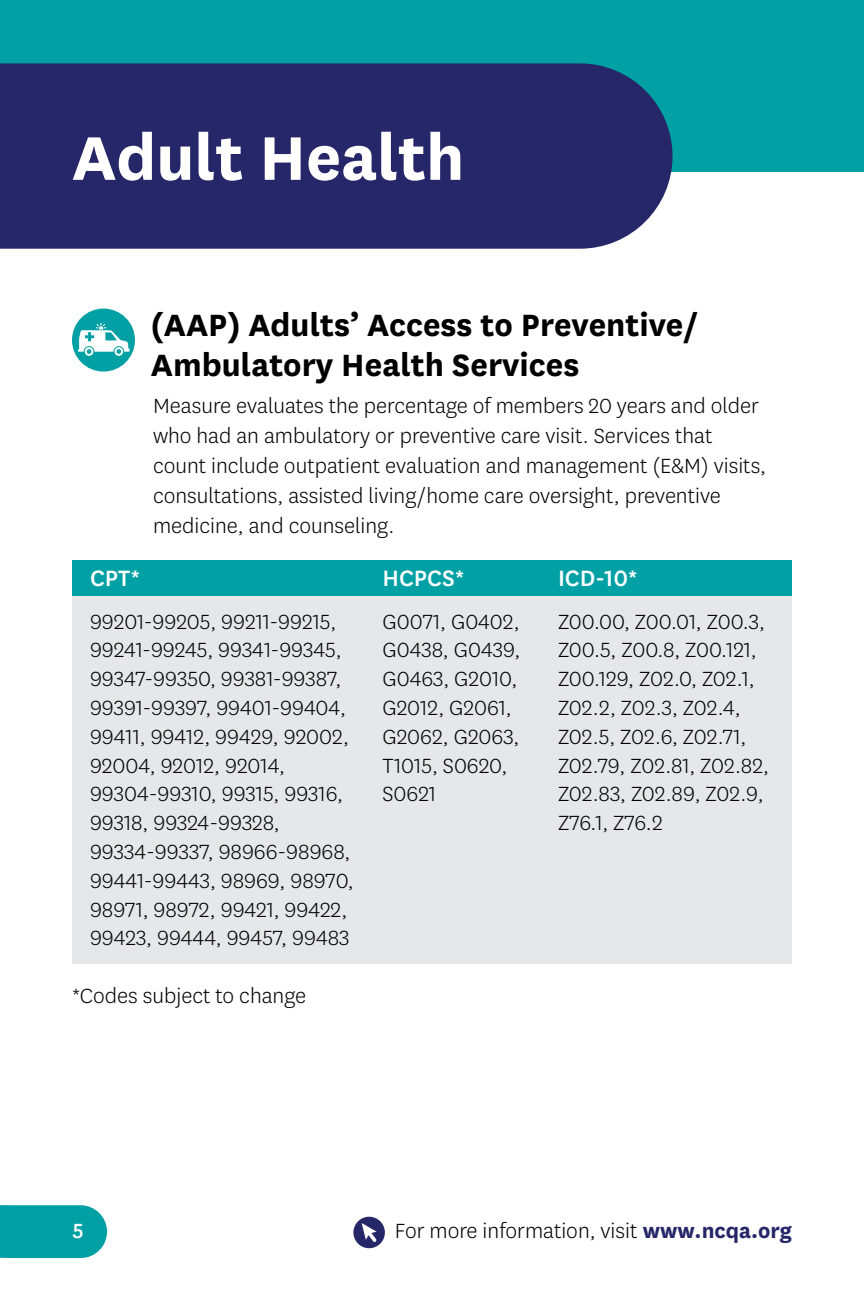
<style>
.page{position:relative;width:864px;height:1296px;background:#fff}
.page>*{position:absolute;margin:0;border:0;box-sizing:border-box;transform-origin:0 0}
.t1{font:700 72px "Centene Sans";color:#fff}
.t2{font:700 36px/40px "Centene Sans";color:#000}
.t3{font:500 26px "Centene Sans";color:#fff}
.t4{font:300 24px/28.8px "Centene Sans";color:#000}
.t5{font:500 24px "Centene Sans";color:#fff}
.s1{font-weight:700;color:#262769}
</style>
<div class="page">
<div style="left:0;top:0;width:864px;height:171px;background:#00a0a4"></div>
<div style="left:0;top:63px;width:673px;height:186px;background:#262769"></div>
<svg style="left:0;top:1205px;width:107px;height:53px;background:#0ea5a9"></svg>
<div style="left:72px;top:596px;width:292px;height:367px;background:#e6e7e8"></div>
<div style="left:364px;top:596px;width:176px;height:367px;background:#e6e7e8"></div>
<div style="left:540px;top:596px;width:252px;height:367px;background:#e6e7e8"></div>
<div style="left:72px;top:560px;width:292px;height:36px;background:#00a0a4"></div>
<div style="left:364px;top:560px;width:176px;height:36px;background:#00a0a4"></div>
<div style="left:540px;top:560px;width:252px;height:36px;background:#00a0a4"></div>
<div style="left:353px;top:1217px;width:32px;height:31px;background:#262769;border-radius:50%"></div>
<svg style="left:362px;top:1223px;width:15px;height:19px"></svg>
<div style="left:72px;top:309px;width:63px;height:63px;background:#00a0a4;border-radius:50%"></div>
<svg style="left:78px;top:323px;width:52px;height:33px"></svg>
<h1 class="t1" style="left:72px;top:107px;width:394px">Adult Health</h1>
<h2 class="t2" style="left:151px;top:302px;width:549px">(AAP) Adults’ Access to Preventive/<br>Ambulatory Health Services</h2>
<p class="t4" style="left:153px;top:390px;width:615px;line-height:30px">Measure evaluates the percentage of members 20 years and older who had an ambulatory or preventive care visit. Services that count include outpatient evaluation and management (E&amp;M) visits, consultations, assisted living/home care oversight, preventive medicine, and counseling.</p>
<p class="t3" style="left:90px;top:560px;width:52px">CPT*</p>
<p class="t3" style="left:382px;top:560px;width:84px">HCPCS*</p>
<p class="t3" style="left:558px;top:560px;width:81px">ICD-10*</p>
<p class="t4" style="left:90px;top:606px;width:265px">99201-99205, 99211-99215,<br>99241-99245, 99341-99345,<br>99347-99350, 99381-99387,<br>99391-99397, 99401-99404,<br>99411, 99412, 99429, 92002,<br>92004, 92012, 92014,<br>99304-99310, 99315, 99316,<br>99318, 99324-99328,<br>99334-99337, 98966-98968,<br>99441-99443, 98969, 98970,<br>98971, 98972, 99421, 99422,<br>99423, 99444, 99457, 99483</p>
<p class="t4" style="left:383px;top:606px;width:140px">G0071, G0402,<br>G0438, G0439,<br>G0463, G2010,<br>G2012, G2061,<br>G2062, G2063,<br>T1015, S0620,<br>S0621</p>
<p class="t4" style="left:558px;top:606px;width:213px">Z00.00, Z00.01, Z00.3,<br>Z00.5, Z00.8, Z00.121,<br>Z00.129, Z02.0, Z02.1,<br>Z02.2, Z02.3, Z02.4,<br>Z02.5, Z02.6, Z02.71,<br>Z02.79, Z02.81, Z02.82,<br>Z02.83, Z02.89, Z02.9,<br>Z76.1, Z76.2</p>
<p class="t4" style="left:72px;top:980px;width:236px">*Codes subject to change</p>
<p class="t5" style="left:72px;top:1215px;width:13px">5</p>
<p class="t4" style="left:395px;top:1216px;width:399px">For more information, visit <span class="s1">www.ncqa.org</span></p>
</div>
